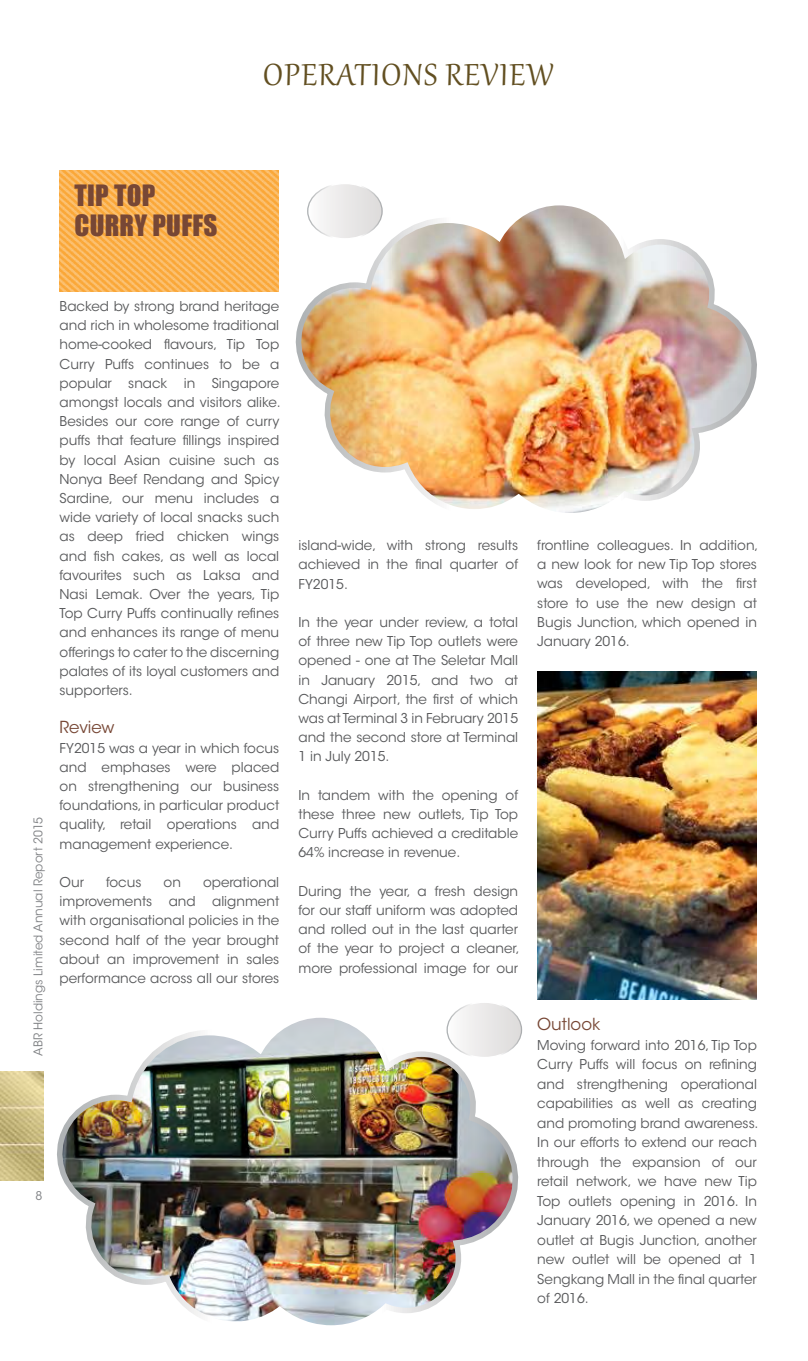
<style>
.page{position:relative;width:808px;height:1361px;background:#fff}
.page>*{position:absolute;margin:0;border:0;box-sizing:border-box;transform-origin:0 0}
.t1{font:37.5px "Gabriola";letter-spacing:.04em;color:#624f21}
.t2{font:27px/30px "Impact";letter-spacing:.01em;color:#774735}
.t3{font:16.5px "ITC Avant Garde Std";color:#774735}
.t4{font:13.5px/19.2px "ITC Avant Garde Std";color:#58595b;text-align:justify}
.t5{font:12px "ITC Avant Garde Std";color:#808285}
</style>
<div class="page">
<img style="left:57px;top:1017px;width:466px;height:309px">
<img style="left:60px;top:170px;width:219px;height:121px">
<img style="left:537px;top:672px;width:220px;height:327px">
<svg style="left:447px;top:1003px;width:74px;height:54px"></svg>
<div style="left:446px;top:1001px;width:76px;height:57px;border:1px solid #fff;border-radius:50%"></div>
<svg style="left:312px;top:185px;width:66px;height:12px"></svg>
<img style="left:295px;top:197px;width:462px;height:316px">
<img style="left:0;top:1071px;width:44px;height:109px">
<h1 class="t1" style="left:263px;top:50px;width:292px">Operations Review</h1>
<h2 class="t2" style="left:74px;top:180px;width:143px">TIP TOP<br>CURRY PUFFS</h2>
<p class="t5" style="left:31px;top:1055px;width:241px;rotate:-90deg">ABR Holdings Limited Annual Report 2015</p>
<p class="t4" style="left:60px;top:297px;width:223px">Backed by strong brand heritage and rich in wholesome traditional home-cooked flavours, Tip Top Curry Puffs continues to be a popular snack in Singapore amongst locals and visitors alike.<br>Besides our core range of curry puffs that feature fillings inspired by local Asian cuisine such as Nonya Beef Rendang and Spicy Sardine, our menu includes a wide variety of local snacks such as deep fried chicken wings and fish cakes, as well as local favourites such as Laksa and Nasi Lemak. Over the years, Tip Top Curry Puffs continually refines and enhances its range of menu offerings to cater to the discerning palates of its loyal customers and supporters.</p>
<p class="t3" style="left:60px;top:717px;width:57px">Review</p>
<p class="t4" style="left:60px;top:738px;width:221px">FY2015 was a year in which focus and emphases were placed on strengthening our business foundations, in particular product quality, retail operations and management experience.</p>
<p class="t4" style="left:60px;top:873px;width:26px">Our</p>
<p class="t4" style="left:106px;top:873px;width:37px">focus</p>
<p class="t4" style="left:164px;top:873px;width:19px">on</p>
<p class="t4" style="left:60px;top:873px;width:221px;text-indent:143px">operational improvements and alignment with organisational policies in the second half of the year brought about an improvement in sales performance across all our stores</p>
<p class="t5" style="left:36px;top:1188px;width:8px">8</p>
<p class="t4" style="left:298px;top:536px;width:221px">island-wide, with strong results achieved in the final quarter of FY2015.</p>
<p class="t4" style="left:298px;top:612px;width:221px">In the year under review, a total of three new Tip Top outlets were opened - one at The Seletar Mall in January 2015, and two at Changi Airport, the first of which was at Terminal 3 in February 2015 and the second store at Terminal 1 in July 2015.</p>
<p class="t4" style="left:298px;top:785px;width:221px">In tandem with the opening of these three new outlets, Tip Top Curry Puffs achieved a creditable 64% increase in revenue.</p>
<p class="t4" style="left:298px;top:881px;width:223px;text-align:left">During the year, a fresh design for our staff uniform was adopted and rolled out in the last quarter of the year to project a cleaner, more professional image for our</p>
<p class="t4" style="left:537px;top:536px;width:223px">frontline colleagues. In addition, a new look for new Tip Top stores was developed, with the first store to use the new design at Bugis Junction, which opened in January 2016.</p>
<p class="t3" style="left:537px;top:1014px;width:65px">Outlook</p>
<p class="t4" style="left:537px;top:1035px;width:223px">Moving forward into 2016, Tip Top Curry Puffs will focus on refining and strengthening operational capabilities as well as creating and promoting brand awareness.<br>In our efforts to extend our reach through the expansion of our retail network, we have new Tip Top outlets opening in 2016. In January 2016, we opened a new outlet at Bugis Junction, another new outlet will be opened at 1<br>Sengkang Mall in the final quarter of 2016.</p>
</div>
